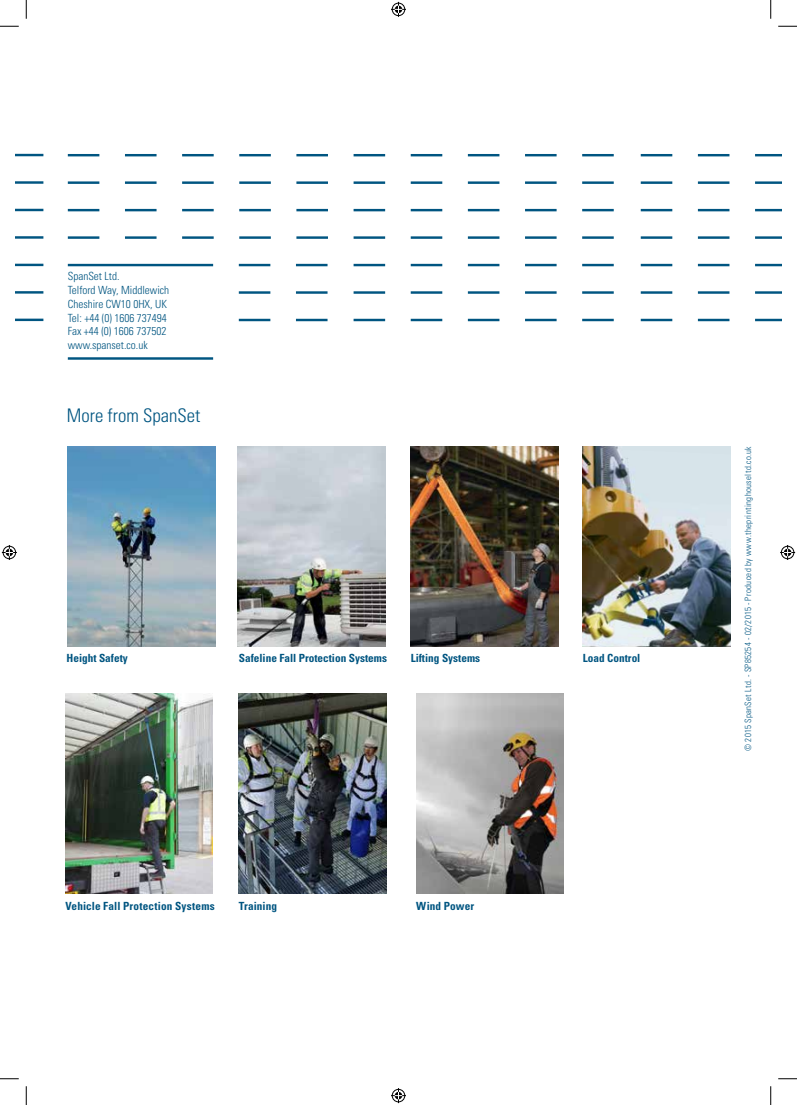
<style>
.page{position:relative;width:797px;height:1105px;background:#fff}
.page>*{position:absolute;margin:0;border:0;box-sizing:border-box;transform-origin:0 0}
.t1{font:300 condensed 18.75px "Univers";color:#005581}
.t2{font:700 condensed 11.25px "Univers";color:#005581}
.t3{font:300 condensed 11.25px/13.8px "Univers";color:#005581}
.t4{font:300 condensed 8.75px "Univers";letter-spacing:.045em;color:#005581}
</style>
<div class="page">
<hr style="left:755px;top:154px;width:26px;height:2px;background:#005581">
<hr style="left:755px;top:181px;width:26px;height:3px;background:#005581">
<hr style="left:755px;top:319px;width:26px;height:2px;background:#005581">
<hr style="left:755px;top:291px;width:26px;height:3px;background:#005581">
<hr style="left:755px;top:264px;width:26px;height:2px;background:#005581">
<hr style="left:755px;top:236px;width:26px;height:3px;background:#005581">
<hr style="left:755px;top:209px;width:26px;height:2px;background:#005581">
<hr style="left:68px;top:357px;width:145px;height:3px;background:#005581">
<hr style="left:125px;top:154px;width:31px;height:2px;background:#005581">
<hr style="left:182px;top:154px;width:32px;height:2px;background:#005581">
<hr style="left:239px;top:154px;width:32px;height:2px;background:#005581">
<hr style="left:296px;top:154px;width:32px;height:2px;background:#005581">
<hr style="left:353px;top:154px;width:32px;height:2px;background:#005581">
<hr style="left:411px;top:154px;width:31px;height:2px;background:#005581">
<hr style="left:468px;top:154px;width:31px;height:2px;background:#005581">
<hr style="left:525px;top:154px;width:31px;height:2px;background:#005581">
<hr style="left:582px;top:154px;width:31px;height:2px;background:#005581">
<hr style="left:640px;top:154px;width:32px;height:2px;background:#005581">
<hr style="left:698px;top:154px;width:31px;height:2px;background:#005581">
<hr style="left:125px;top:181px;width:31px;height:3px;background:#005581">
<hr style="left:182px;top:181px;width:32px;height:3px;background:#005581">
<hr style="left:239px;top:181px;width:32px;height:3px;background:#005581">
<hr style="left:296px;top:181px;width:32px;height:3px;background:#005581">
<hr style="left:353px;top:181px;width:32px;height:3px;background:#005581">
<hr style="left:411px;top:181px;width:31px;height:3px;background:#005581">
<hr style="left:468px;top:181px;width:31px;height:3px;background:#005581">
<hr style="left:525px;top:181px;width:31px;height:3px;background:#005581">
<hr style="left:582px;top:181px;width:31px;height:3px;background:#005581">
<hr style="left:640px;top:181px;width:32px;height:3px;background:#005581">
<hr style="left:698px;top:181px;width:31px;height:3px;background:#005581">
<hr style="left:125px;top:209px;width:31px;height:2px;background:#005581">
<hr style="left:125px;top:236px;width:31px;height:3px;background:#005581">
<hr style="left:353px;top:319px;width:32px;height:2px;background:#005581">
<hr style="left:239px;top:319px;width:31px;height:2px;background:#005581">
<hr style="left:411px;top:319px;width:31px;height:2px;background:#005581">
<hr style="left:296px;top:319px;width:31px;height:2px;background:#005581">
<hr style="left:468px;top:319px;width:31px;height:2px;background:#005581">
<hr style="left:525px;top:319px;width:31px;height:2px;background:#005581">
<hr style="left:582px;top:319px;width:31px;height:2px;background:#005581">
<hr style="left:640px;top:319px;width:32px;height:2px;background:#005581">
<hr style="left:698px;top:319px;width:31px;height:2px;background:#005581">
<hr style="left:353px;top:291px;width:32px;height:3px;background:#005581">
<hr style="left:239px;top:291px;width:31px;height:3px;background:#005581">
<hr style="left:411px;top:291px;width:31px;height:3px;background:#005581">
<hr style="left:296px;top:291px;width:31px;height:3px;background:#005581">
<hr style="left:468px;top:291px;width:31px;height:3px;background:#005581">
<hr style="left:525px;top:291px;width:31px;height:3px;background:#005581">
<hr style="left:582px;top:291px;width:31px;height:3px;background:#005581">
<hr style="left:640px;top:291px;width:32px;height:3px;background:#005581">
<hr style="left:698px;top:291px;width:31px;height:3px;background:#005581">
<hr style="left:353px;top:264px;width:32px;height:2px;background:#005581">
<hr style="left:239px;top:264px;width:31px;height:2px;background:#005581">
<hr style="left:411px;top:264px;width:31px;height:2px;background:#005581">
<hr style="left:296px;top:264px;width:31px;height:2px;background:#005581">
<hr style="left:468px;top:264px;width:31px;height:2px;background:#005581">
<hr style="left:525px;top:264px;width:31px;height:2px;background:#005581">
<hr style="left:582px;top:264px;width:31px;height:2px;background:#005581">
<hr style="left:640px;top:264px;width:32px;height:2px;background:#005581">
<hr style="left:698px;top:264px;width:31px;height:2px;background:#005581">
<hr style="left:182px;top:236px;width:32px;height:3px;background:#005581">
<hr style="left:239px;top:236px;width:32px;height:3px;background:#005581">
<hr style="left:296px;top:236px;width:32px;height:3px;background:#005581">
<hr style="left:353px;top:236px;width:32px;height:3px;background:#005581">
<hr style="left:411px;top:236px;width:31px;height:3px;background:#005581">
<hr style="left:468px;top:236px;width:31px;height:3px;background:#005581">
<hr style="left:525px;top:236px;width:31px;height:3px;background:#005581">
<hr style="left:582px;top:236px;width:31px;height:3px;background:#005581">
<hr style="left:640px;top:236px;width:32px;height:3px;background:#005581">
<hr style="left:698px;top:236px;width:31px;height:3px;background:#005581">
<hr style="left:182px;top:209px;width:32px;height:2px;background:#005581">
<hr style="left:239px;top:209px;width:32px;height:2px;background:#005581">
<hr style="left:296px;top:209px;width:32px;height:2px;background:#005581">
<hr style="left:353px;top:209px;width:32px;height:2px;background:#005581">
<hr style="left:411px;top:209px;width:31px;height:2px;background:#005581">
<hr style="left:468px;top:209px;width:31px;height:2px;background:#005581">
<hr style="left:525px;top:209px;width:31px;height:2px;background:#005581">
<hr style="left:582px;top:209px;width:31px;height:2px;background:#005581">
<hr style="left:640px;top:209px;width:32px;height:2px;background:#005581">
<hr style="left:698px;top:209px;width:31px;height:2px;background:#005581">
<hr style="left:68px;top:154px;width:31px;height:2px;background:#005581">
<hr style="left:68px;top:181px;width:31px;height:3px;background:#005581">
<hr style="left:68px;top:236px;width:31px;height:3px;background:#005581">
<hr style="left:68px;top:209px;width:31px;height:2px;background:#005581">
<hr style="left:68px;top:264px;width:145px;height:2px;background:#005581">
<hr style="left:16px;top:154px;width:27px;height:2px;background:#005581">
<hr style="left:16px;top:181px;width:27px;height:3px;background:#005581">
<hr style="left:16px;top:319px;width:27px;height:2px;background:#005581">
<hr style="left:16px;top:291px;width:27px;height:3px;background:#005581">
<hr style="left:16px;top:264px;width:27px;height:2px;background:#005581">
<hr style="left:16px;top:236px;width:27px;height:3px;background:#005581">
<hr style="left:16px;top:209px;width:27px;height:2px;background:#005581">
<img style="left:68px;top:446px;width:147px;height:200px">
<img style="left:238px;top:446px;width:147px;height:200px">
<img style="left:411px;top:446px;width:147px;height:200px">
<img style="left:583px;top:446px;width:147px;height:200px">
<img style="left:65px;top:693px;width:148px;height:200px">
<img style="left:239px;top:693px;width:147px;height:200px">
<img style="left:416px;top:693px;width:147px;height:200px">
<svg style="left:0;top:25px;width:19px;height:2px"></svg>
<svg style="left:778px;top:25px;width:19px;height:2px"></svg>
<svg style="left:0;top:1078px;width:19px;height:1px"></svg>
<svg style="left:778px;top:1078px;width:19px;height:1px"></svg>
<svg style="left:25px;top:0;width:2px;height:19px"></svg>
<svg style="left:25px;top:1086px;width:2px;height:19px"></svg>
<svg style="left:770px;top:0;width:1px;height:19px"></svg>
<svg style="left:770px;top:1086px;width:1px;height:19px"></svg>
<svg style="left:391px;top:2px;width:15px;height:15px"></svg>
<svg style="left:391px;top:1088px;width:15px;height:15px"></svg>
<svg style="left:2px;top:545px;width:15px;height:15px"></svg>
<svg style="left:780px;top:545px;width:15px;height:15px"></svg>
<p class="t3" style="left:68px;top:269px;width:103px">SpanSet Ltd.<br>Telford Way, Middlewich<br>Cheshire CW10 0HX, UK<br>Tel: +44 (0) 1606 737494<br>Fax +44 (0) 1606 737502 www.spanset.co.uk</p>
<h1 class="t1" style="left:67px;top:404px;width:135px">More from SpanSet</h1>
<p class="t2" style="left:66px;top:651px;width:63px">Height Safety</p>
<p class="t2" style="left:239px;top:651px;width:150px">Safeline Fall Protection Systems</p>
<p class="t2" style="left:411px;top:651px;width:71px">Lifting Systems</p>
<p class="t2" style="left:583px;top:651px;width:59px">Load Control</p>
<p class="t2" style="left:65px;top:899px;width:151px">Vehicle Fall Protection Systems</p>
<p class="t2" style="left:239px;top:899px;width:40px">Training</p>
<p class="t2" style="left:416px;top:899px;width:59px">Wind Power</p>
<p class="t4" style="left:742px;top:751px;width:306px;rotate:-90deg">© 2015 SpanSet Ltd. - SP85254 - 02/2015 - Produced by www.theprintinghouseltd.co.uk</p>
</div>
